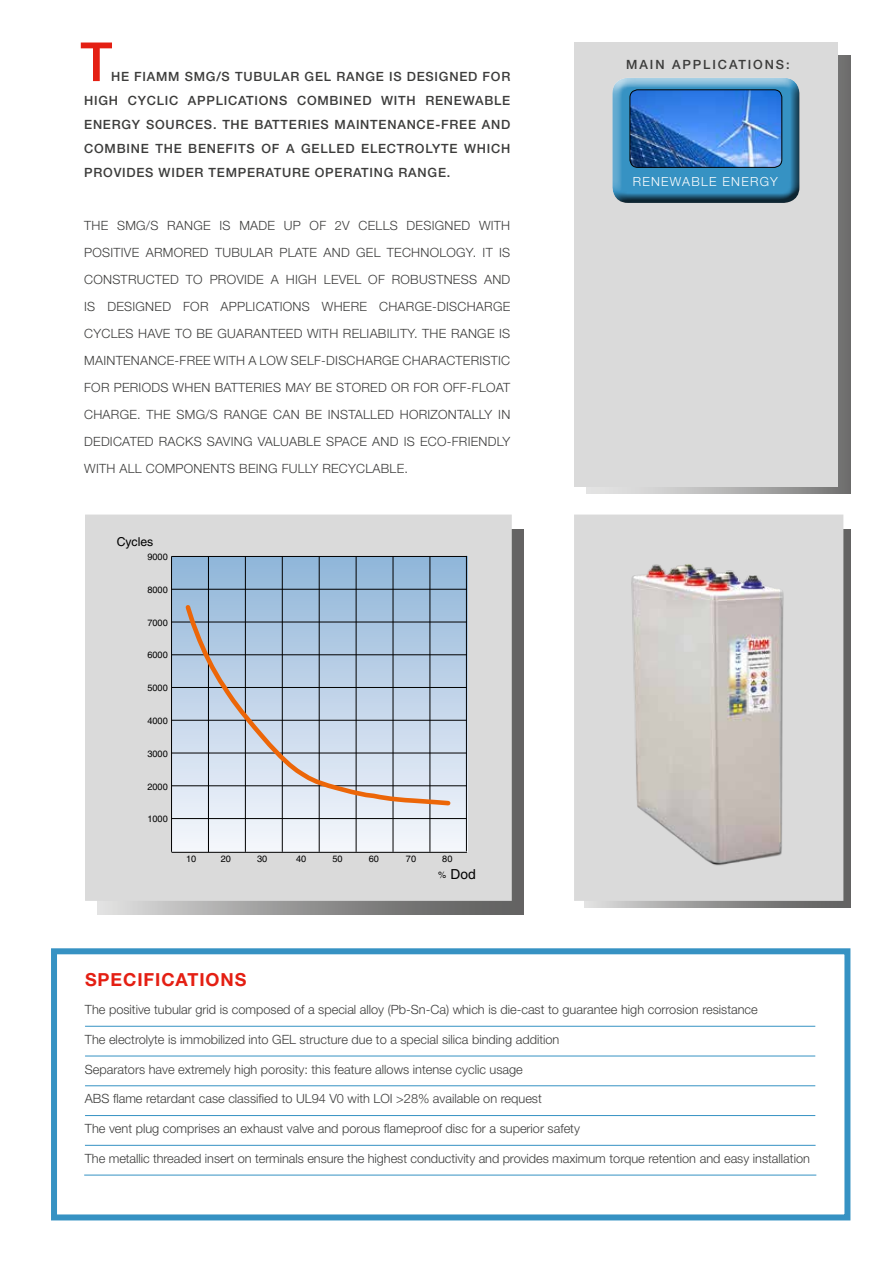
<style>
.page{position:relative;width:893px;height:1263px;background:#fff}
.page>*{position:absolute;margin:0;border:0;box-sizing:border-box;transform-origin:0 0}
.t1{font:500 54px "Helvetica Neue LT Std";color:#e41f13}
.t2{font:700 18px "Helvetica Neue LT Std";letter-spacing:.05em;color:#e41f13}
.t3{font:13.8px "Helvetica";color:#000}
.t4{font:300 12.75px/27px "Helvetica Neue LT Std";color:#3c3c3b;text-align:justify}
.t5{font:500 12.75px/24px "Helvetica Neue LT Std";letter-spacing:.06em;color:#3c3c3b;text-align:justify}
.t6{font:500 12.75px "Helvetica Neue LT Std";letter-spacing:.15em;color:#3c3c3b}
.t7{font:300 12.6px "Helvetica Neue LT Std";letter-spacing:.1em;color:#fff}
.t8{font:12.3px "Helvetica";color:#000}
.t9{font:9.15px "Helvetica";color:#000}
</style>
<div class="page">
<div style="left:51px;top:948px;width:799px;height:272px;border:6px solid #3692c3"></div>
<svg style="left:98px;top:529px;width:425px;height:385px;background:#818080"></svg>
<svg style="left:584px;top:529px;width:266px;height:378px;background:#7b7b7a"></svg>
<div style="left:587px;top:55px;width:263px;height:438px;background:linear-gradient(to right,#f0f0f0,#797978)"></div>
<div style="left:574px;top:43px;width:264px;height:444px;background:#dadada"></div>
<div style="left:574px;top:514px;width:269px;height:387px;background:#dadada"></div>
<img style="left:631px;top:564px;width:153px;height:302px">
<div style="left:86px;top:515px;width:425px;height:385px;background:#dadada"></div>
<svg style="left:172px;top:557px;width:295px;height:295px;background:#bfd3e7"></svg>
<hr style="left:172px;top:818px;width:295px;height:1px;background:#000">
<hr style="left:172px;top:852px;width:295px;height:1px;background:#000">
<hr style="left:172px;top:785px;width:295px;height:1px;background:#000">
<hr style="left:172px;top:753px;width:295px;height:1px;background:#000">
<hr style="left:172px;top:720px;width:295px;height:1px;background:#000">
<hr style="left:172px;top:687px;width:295px;height:1px;background:#000">
<hr style="left:172px;top:654px;width:295px;height:1px;background:#000">
<hr style="left:172px;top:622px;width:295px;height:1px;background:#000">
<hr style="left:172px;top:589px;width:295px;height:1px;background:#000">
<hr style="left:172px;top:556px;width:295px;height:1px;background:#000">
<hr style="left:171px;top:556px;width:1px;height:296px;background:#000">
<hr style="left:208px;top:556px;width:1px;height:296px;background:#000">
<hr style="left:245px;top:556px;width:1px;height:296px;background:#000">
<hr style="left:282px;top:556px;width:1px;height:296px;background:#000">
<hr style="left:319px;top:556px;width:1px;height:296px;background:#000">
<hr style="left:356px;top:556px;width:1px;height:296px;background:#000">
<hr style="left:393px;top:556px;width:1px;height:296px;background:#000">
<hr style="left:430px;top:556px;width:1px;height:296px;background:#000">
<hr style="left:466px;top:556px;width:1px;height:295px;background:#000">
<svg style="left:183px;top:603px;width:270px;height:205px;background:#bac7d7"></svg>
<div style="left:85px;top:514px;width:427px;height:387px;border:2px solid #dadada"></div>
<hr style="left:85px;top:1026px;width:731px;height:1px;background:#3692c3">
<hr style="left:85px;top:1056px;width:731px;height:1px;background:#3692c3">
<hr style="left:85px;top:1085px;width:731px;height:1px;background:#3692c3">
<hr style="left:85px;top:1115px;width:731px;height:1px;background:#3692c3">
<hr style="left:85px;top:1145px;width:731px;height:1px;background:#3692c3">
<hr style="left:84px;top:1175px;width:732px;height:1px;background:#3692c3">
<div style="left:602px;top:68px;width:200px;height:134px;background:#fff;opacity:.75"></div>
<div style="left:607px;top:80px;width:195px;height:123px;background:#000;opacity:.75"></div>
<img style="left:630px;top:90px;width:152px;height:77px">
<div style="left:630px;top:89px;width:152px;height:79px;border:1px solid #000;border-radius:8px"></div>
<h1 class="t1" style="left:80px;top:30px;width:34px">T</h1>
<p class="t5" style="left:84px;top:64px;width:428px;text-indent:27px">HE FIAMM SMG/S TUBULAR GEL RANGE IS DESIGNED FOR HIGH CYCLIC APPLICATIONS COMBINED WITH RENEWABLE ENERGY SOURCES. THE BATTERIES MAINTENANCE-FREE AND COMBINE THE BENEFITS OF A GELLED ELECTROLYTE WHICH PROVIDES WIDER TEMPERATURE OPERATING RANGE.</p>
<p class="t4" style="left:84px;top:212px;width:428px">THE SMG/S RANGE IS MADE UP OF 2V CELLS DESIGNED WITH POSITIVE ARMORED TUBULAR PLATE AND GEL TECHNOLOGY. IT IS CONSTRUCTED TO PROVIDE A HIGH LEVEL OF ROBUSTNESS AND IS DESIGNED FOR APPLICATIONS WHERE CHARGE-DISCHARGE CYCLES HAVE TO BE GUARANTEED WITH RELIABILITY. THE RANGE IS MAINTENANCE-FREE WITH A LOW SELF-DISCHARGE CHARACTERISTIC FOR PERIODS WHEN BATTERIES MAY BE STORED OR FOR OFF-FLOAT CHARGE. THE SMG/S RANGE CAN BE INSTALLED HORIZONTALLY IN DEDICATED RACKS SAVING VALUABLE SPACE AND IS ECO-FRIENDLY WITH ALL COMPONENTS BEING FULLY RECYCLABLE.</p>
<p class="t8" style="left:117px;top:535px;width:38px">Cycles</p>
<p class="t9" style="left:147px;top:552px;width:22px">9000</p>
<p class="t9" style="left:147px;top:584px;width:22px">8000</p>
<p class="t9" style="left:147px;top:617px;width:22px">7000</p>
<p class="t9" style="left:147px;top:650px;width:22px">6000</p>
<p class="t9" style="left:147px;top:683px;width:22px">5000</p>
<p class="t9" style="left:147px;top:715px;width:22px">4000</p>
<p class="t9" style="left:147px;top:748px;width:22px">3000</p>
<p class="t9" style="left:147px;top:781px;width:22px">2000</p>
<p class="t9" style="left:147px;top:814px;width:22px">1000</p>
<p class="t9" style="left:186px;top:854px;width:12px">10</p>
<p class="t9" style="left:221px;top:854px;width:12px">20</p>
<p class="t9" style="left:257px;top:854px;width:12px">30</p>
<p class="t9" style="left:296px;top:854px;width:12px">40</p>
<p class="t9" style="left:332px;top:854px;width:12px">50</p>
<p class="t9" style="left:369px;top:854px;width:12px">60</p>
<p class="t9" style="left:406px;top:854px;width:12px">70</p>
<p class="t9" style="left:442px;top:854px;width:12px">80</p>
<p class="t3" style="left:450px;top:866px;width:27px">Dod</p>
<p class="t9" style="left:438px;top:869px;width:10px">%</p>
<p class="t6" style="left:626px;top:56px;width:165px">MAIN APPLICATIONS:</p>
<p class="t7" style="left:633px;top:173px;width:147px">RENEWABLE ENERGY</p>
<h2 class="t2" style="left:85px;top:968px;width:163px">SPECIFICATIONS</h2>
<p class="t4" style="left:85px;top:996px;width:674px">The positive tubular grid is composed of a special alloy (Pb-Sn-Ca) which is die-cast to guarantee high corrosion resistance</p>
<p class="t4" style="left:85px;top:1025px;width:476px">The electrolyte is immobilized into GEL structure due to a special silica binding addition</p>
<p class="t4" style="left:85px;top:1055px;width:439px">Separators have extremely high porosity: this feature allows intense cyclic usage</p>
<p class="t4" style="left:85px;top:1085px;width:458px">ABS flame retardant case classified to UL94 V0 with LOI &gt;28% available on request</p>
<p class="t4" style="left:85px;top:1115px;width:497px">The vent plug comprises an exhaust valve and porous flameproof disc for a superior safety</p>
<p class="t4" style="left:85px;top:1144px;width:726px">The metallic threaded insert on terminals ensure the highest conductivity and provides maximum torque retention and easy installation</p>
</div>
